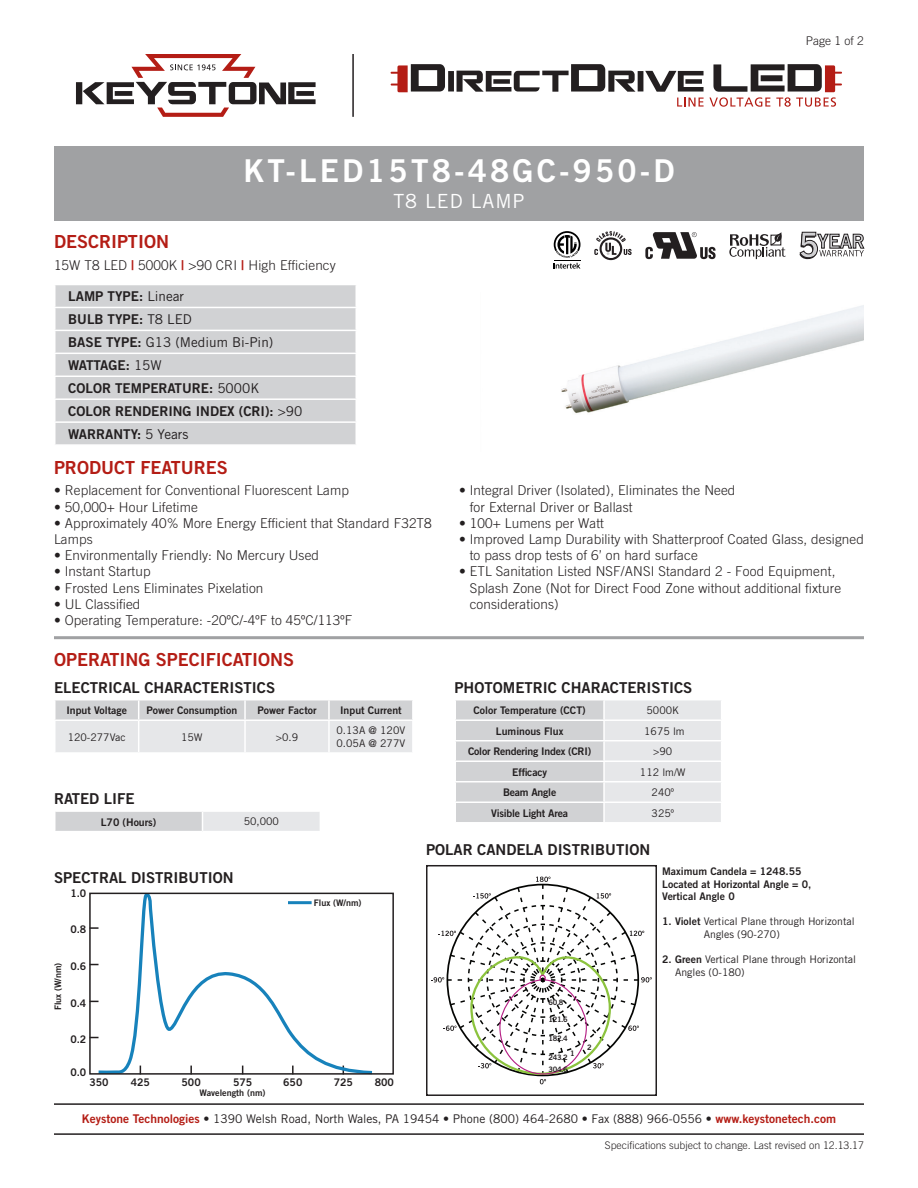
<style>
.page{position:relative;width:918px;height:1188px;background:#fff}
.page>*{position:absolute;margin:0;border:0;box-sizing:border-box;transform-origin:0 0}
.t1{font:31.5px "Trade Gothic Bold Two";letter-spacing:.1em;color:#fff}
.t2{font:19.5px "Trade Gothic";letter-spacing:.05em;color:#fff}
.t3{font:18px "Trade Gothic Bold Two";color:#b41d15}
.t4{font:15px "Trade Gothic Bold Two";color:#231f20}
.t5{font:300 13.5px/16.2px "Trade Gothic";letter-spacing:.01em;color:#231f20}
.t6{font:13.5px "Trade Gothic Bold Two";color:#231f20}
.t7{font:13.5px "Trade Gothic";color:#231f20}
.t8{font:13.5px "Trade Gothic Bold Two";letter-spacing:-.02em;color:#231f20}
.t9{font:12px "Trade Gothic";color:#231f20}
.t10{font:300 12px "Trade Gothic";color:#231f20}
.t11{font:10.5px "Trade Gothic Bold Two";color:#231f20}
.t12{font:10.5px/12.6px "Trade Gothic";color:#231f20}
.t13{font:300 10.5px "Trade Gothic";color:#231f20}
.t14{font:10.5px "Trade Gothic Bold Two";letter-spacing:-.02em;color:#231f20}
.t15{font:9px "Trade Gothic Bold Two";color:#231f20}
.t16{font:7.5px "Trade Gothic Bold Two";letter-spacing:-.05em;color:#231f20}
.s1{font-family:"Trade Gothic Bold Two";font-weight:400;color:#b41d15}
.s2{font-family:"Trade Gothic"}
.s3{font-family:"Trade Gothic Bold Two"}
.s4{font-family:"Trade Gothic Bold Two";color:#b41d15}
</style>
<div class="page">
<div style="left:54px;top:146px;width:810px;height:74px;background:#a0a1a3"></div>
<div style="left:56px;top:285px;width:300px;height:159px;background:#d1d2d4"></div>
<hr style="left:54px;top:307px;width:303px;height:1px;background:#fff">
<hr style="left:54px;top:330px;width:303px;height:1px;background:#fff">
<hr style="left:54px;top:353px;width:303px;height:1px;background:#fff">
<hr style="left:54px;top:376px;width:303px;height:1px;background:#fff">
<hr style="left:54px;top:398px;width:303px;height:2px;background:#fff">
<hr style="left:54px;top:421px;width:303px;height:2px;background:#fff">
<hr style="left:54px;top:636px;width:810px;height:3px;background:#a0a1a3">
<div style="left:55px;top:811px;width:147px;height:21px;background:#d1d2d4"></div>
<div style="left:202px;top:811px;width:118px;height:21px;background:#e6e7e9"></div>
<hr style="left:54px;top:810px;width:148px;height:2px;background:#fff">
<svg style="left:55px;top:812px;width:1px;height:19px"></svg>
<hr style="left:202px;top:810px;width:119px;height:2px;background:#fff">
<svg style="left:202px;top:812px;width:1px;height:19px"></svg>
<hr style="left:54px;top:831px;width:148px;height:1px;background:#fff">
<hr style="left:202px;top:831px;width:119px;height:1px;background:#fff">
<svg style="left:456px;top:700px;width:265px;height:122px;background:#dcdddf"></svg>
<svg style="left:55px;top:700px;width:358px;height:52px;background:#dedfe1"></svg>
<hr style="left:54px;top:719px;width:85px;height:2px;background:#fff">
<hr style="left:54px;top:721px;width:2px;height:31px;background:#fff">
<hr style="left:139px;top:719px;width:106px;height:2px;background:#fff">
<hr style="left:138px;top:721px;width:1px;height:31px;background:#fff">
<hr style="left:245px;top:719px;width:84px;height:2px;background:#fff">
<hr style="left:244px;top:721px;width:2px;height:31px;background:#fff">
<hr style="left:329px;top:719px;width:85px;height:2px;background:#fff">
<hr style="left:328px;top:721px;width:2px;height:31px;background:#fff">
<hr style="left:412px;top:721px;width:2px;height:31px;background:#fff">
<svg style="left:76px;top:54px;width:240px;height:63px"></svg>
<hr style="left:352px;top:54px;width:2px;height:63px;background:#231f20">
<svg style="left:391px;top:64px;width:451px;height:43px"></svg>
<img style="left:561px;top:305px;width:303px;height:109px">
<svg style="left:431px;top:877px;width:221px;height:207px"></svg>
<div style="left:426px;top:865px;width:231px;height:231px;border:2px solid #231f20"></div>
<svg style="left:95px;top:892px;width:280px;height:180px"></svg>
<div style="left:89px;top:893px;width:305px;height:182px;border:2px solid #231f20"></div>
<svg style="left:594px;top:231px;width:38px;height:29px"></svg>
<svg style="left:729px;top:232px;width:57px;height:27px"></svg>
<svg style="left:645px;top:232px;width:71px;height:27px"></svg>
<svg style="left:799px;top:232px;width:65px;height:27px"></svg>
<svg style="left:554px;top:231px;width:26px;height:38px"></svg>
<hr style="left:54px;top:1133px;width:810px;height:2px;background:#231f20">
<hr style="left:54px;top:1103px;width:810px;height:2px;background:#231f20">
<p class="t3" style="left:54px;top:231px;width:117px">DESCRIPTION</p>
<p class="t1" style="left:243px;top:152px;width:433px">KT-LED15T8-48GC-950-D</p>
<p class="t2" style="left:393px;top:189px;width:133px">T8 LED LAMP</p>
<p class="t5" style="left:54px;top:257px;width:283px">15W T8 LED <span class="s1">|</span> 5000K <span class="s1">|</span> &gt;90 CRI <span class="s1">|</span> High Efficiency</p>
<p class="t6" style="left:68px;top:288px;width:117px">LAMP TYPE: <span class="s2">Linear</span></p>
<p class="t6" style="left:68px;top:311px;width:125px">BULB TYPE: <span class="s2">T8 LED</span></p>
<p class="t7" style="left:68px;top:334px;width:207px"><span class="s3">BASE TYPE:</span> G13 (Medium Bi-Pin)</p>
<p class="t8" style="left:68px;top:357px;width:95px">WATTAGE: <span class="s2">15W</span></p>
<p class="t6" style="left:68px;top:380px;width:193px">COLOR TEMPERATURE: <span class="s2">5000K</span></p>
<p class="t6" style="left:68px;top:403px;width:236px">COLOR RENDERING INDEX (CRI): <span class="s2">&gt;90</span></p>
<p class="t6" style="left:68px;top:426px;width:122px">WARRANTY: <span class="s2">5 Years</span></p>
<p class="t3" style="left:54px;top:456px;width:175px">PRODUCT FEATURES</p>
<p class="t10" style="left:806px;top:34px;width:60px">Page 1 of 2</p>
<p class="t5" style="left:54px;top:482px;width:297px">• Replacement for Conventional Fluorescent Lamp</p>
<p class="t5" style="left:54px;top:499px;width:145px">• 50,000+ Hour Lifetime</p>
<p class="t5" style="left:54px;top:515px;width:379px">• Approximately 40% More Energy Efficient that Standard F32T8<br>Lamps</p>
<p class="t5" style="left:54px;top:547px;width:267px">• Environmentally Friendly: No Mercury Used</p>
<p class="t5" style="left:54px;top:563px;width:98px">• Instant Startup</p>
<p class="t5" style="left:54px;top:580px;width:211px">• Frosted Lens Eliminates Pixelation</p>
<p class="t5" style="left:54px;top:596px;width:88px">• UL Classified</p>
<p class="t5" style="left:54px;top:612px;width:300px">• Operating Temperature: -20ºC/-4ºF to 45ºC/113ºF</p>
<p class="t3" style="left:54px;top:649px;width:242px">OPERATING SPECIFICATIONS</p>
<p class="t4" style="left:54px;top:678px;width:223px">ELECTRICAL CHARACTERISTICS</p>
<p class="t11" style="left:66px;top:704px;width:62px">Input Voltage</p>
<p class="t11" style="left:147px;top:704px;width:92px">Power Consumption</p>
<p class="t11" style="left:257px;top:704px;width:61px">Power Factor</p>
<p class="t11" style="left:340px;top:704px;width:63px">Input Current</p>
<p class="t12" style="left:68px;top:731px;width:59px">120-277Vac</p>
<p class="t12" style="left:181px;top:731px;width:23px">15W</p>
<p class="t12" style="left:276px;top:731px;width:24px">&gt;0.9</p>
<p class="t12" style="left:337px;top:724px;width:70px">0.13A @ 120V</p>
<p class="t12" style="left:337px;top:737px;width:70px">0.05A @ 277V</p>
<p class="t4" style="left:54px;top:790px;width:82px">RATED LIFE</p>
<p class="t11" style="left:101px;top:815px;width:57px">L70 (Hours)</p>
<p class="t12" style="left:244px;top:815px;width:37px">50,000</p>
<p class="t5" style="left:470px;top:482px;width:267px;text-indent:-11px">• Integral Driver (Isolated), Eliminates the Need for External Driver or Ballast</p>
<p class="t5" style="left:459px;top:515px;width:146px">• 100+ Lumens per Watt</p>
<p class="t5" style="left:470px;top:531px;width:396px;text-indent:-11px">• Improved Lamp Durability with Shatterproof Coated Glass, designed to pass drop tests of 6’ on hard surface</p>
<p class="t5" style="left:470px;top:563px;width:373px;text-indent:-11px">• ETL Sanitation Listed NSF/ANSI Standard 2 - Food Equipment,<br>Splash Zone (Not for Direct Food Zone without additional fixture considerations)</p>
<p class="t4" style="left:454px;top:678px;width:239px">PHOTOMETRIC CHARACTERISTICS</p>
<p class="t11" style="left:474px;top:704px;width:114px">Color Temperature (CCT)</p>
<p class="t12" style="left:647px;top:704px;width:34px">5000K</p>
<p class="t11" style="left:496px;top:724px;width:69px">Luminous Flux</p>
<p class="t12" style="left:644px;top:724px;width:42px">1675 lm</p>
<p class="t14" style="left:468px;top:745px;width:125px">Color Rendering Index (CRI)</p>
<p class="t12" style="left:653px;top:745px;width:21px">&gt;90</p>
<p class="t11" style="left:512px;top:765px;width:36px">Efficacy</p>
<p class="t12" style="left:640px;top:765px;width:47px">112 lm/W</p>
<p class="t14" style="left:503px;top:786px;width:55px">Beam Angle</p>
<p class="t12" style="left:652px;top:786px;width:24px">240º</p>
<p class="t14" style="left:491px;top:807px;width:78px">Visible Light Area</p>
<p class="t12" style="left:652px;top:806px;width:24px">325º</p>
<p class="t4" style="left:54px;top:868px;width:181px">SPECTRAL DISTRIBUTION</p>
<p class="t15" style="left:52px;top:1010px;width:49px;rotate:-90deg">Flux (W/nm)</p>
<p class="t11" style="left:70px;top:887px;width:18px">1.0</p>
<p class="t11" style="left:70px;top:923px;width:18px">0.8</p>
<p class="t11" style="left:70px;top:959px;width:18px">0.6</p>
<p class="t11" style="left:70px;top:996px;width:18px">0.4</p>
<p class="t11" style="left:70px;top:1032px;width:18px">0.2</p>
<p class="t11" style="left:70px;top:1066px;width:18px">0.0</p>
<p class="t15" style="left:314px;top:897px;width:49px">Flux (W/nm)</p>
<p class="t11" style="left:89px;top:1075px;width:21px">350</p>
<p class="t11" style="left:131px;top:1075px;width:21px">425</p>
<p class="t11" style="left:182px;top:1075px;width:21px">500</p>
<p class="t11" style="left:233px;top:1075px;width:21px">575</p>
<p class="t11" style="left:283px;top:1075px;width:21px">650</p>
<p class="t11" style="left:334px;top:1075px;width:21px">725</p>
<p class="t11" style="left:375px;top:1075px;width:21px">800</p>
<p class="t15" style="left:200px;top:1087px;width:67px">Wavelength (nm)</p>
<p class="t4" style="left:426px;top:841px;width:226px">POLAR CANDELA DISTRIBUTION</p>
<p class="t16" style="left:549px;top:997px;width:16px">60.8</p>
<p class="t16" style="left:549px;top:1015px;width:21px">121.6</p>
<p class="t16" style="left:549px;top:1034px;width:21px">182.4</p>
<p class="t16" style="left:549px;top:1052px;width:21px">243.2</p>
<p class="t16" style="left:549px;top:1064px;width:21px">304.6</p>
<p class="t16" style="left:570px;top:1049px;width:6px">1</p>
<p class="t16" style="left:587px;top:1043px;width:6px">2</p>
<p class="t11" style="left:662px;top:865px;width:141px">Maximum Candela = 1248.55</p>
<p class="t11" style="left:662px;top:877px;width:151px">Located at Horizontal Angle = 0,</p>
<p class="t11" style="left:662px;top:890px;width:74px">Vertical Angle 0</p>
<p class="t12" style="left:704px;top:915px;width:152px;text-indent:-42px"><span class="s3">1. Violet</span> Vertical Plane through Horizontal<br>Angles (90-270)</p>
<p class="t12" style="left:675px;top:953px;width:183px;text-indent:-13px"><span class="s3">2. Green</span> Vertical Plane through Horizontal<br>Angles (0-180)</p>
<p class="t9" style="left:82px;top:1112px;width:756px"><span class="s4">Keystone Technologies</span> <span class="s3">•</span> 1390 Welsh Road, North Wales, PA 19454 <span class="s3">•</span> Phone (800) 464-2680 <span class="s3">•</span> Fax (888) 966-0556 • <span class="s4">www.keystonetech.com</span></p>
<p class="t13" style="left:605px;top:1139px;width:261px">Specifications subject to change. Last revised on 12.13.17</p>
</div>
